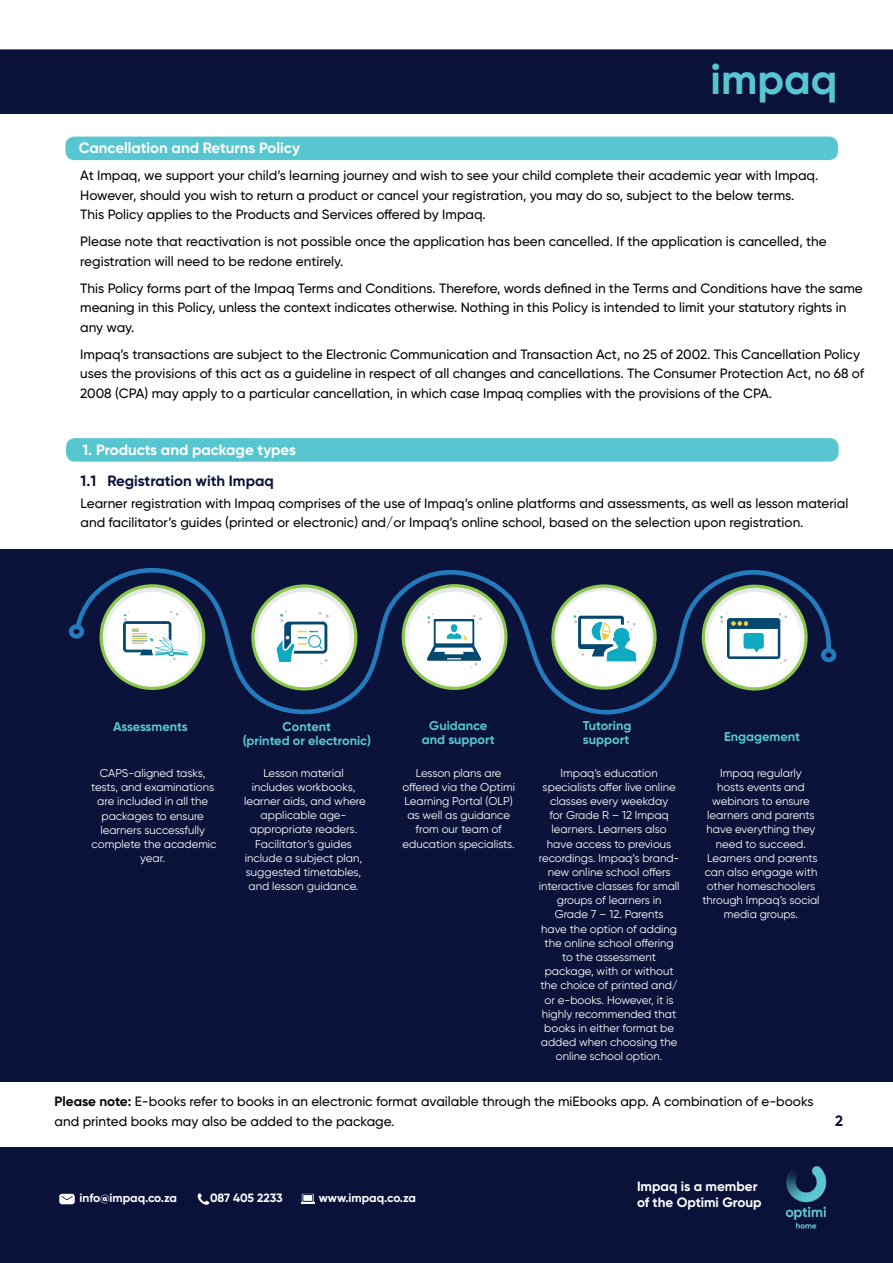
<style>
.page{position:relative;width:893px;height:1263px;background:#fff}
.page>*{position:absolute;margin:0;border:0;box-sizing:border-box;transform-origin:0 0}
.t1{font:700 42.6px "Gilroy";color:#58c6d0}
.t2{font:700 15px "Gilroy";color:#fff}
.t3{font:700 15px "Gilroy";color:#0b123a}
.t4{font:500 13.5px/19.5px "Gilroy";color:#040503}
.t5{font:700 13.5px/16.2px "Gilroy";color:#fff}
.t6{font:700 12.75px/14.2px "Gilroy";color:#59c6d1;text-align:center}
.t7{font:700 12.75px "Gilroy";color:#58c6d0}
.t8{font:700 12px "Gilroy";color:#fff}
.t9{font:11.4px/14.2px "Gilroy";color:#fff;text-align:center}
.s1{font-weight:700}
</style>
<div class="page">
<div style="left:0;top:49px;width:893px;height:65px;background:#0b123a"></div>
<div style="left:0;top:1148px;width:893px;height:115px;background:#0b123a"></div>
<div style="left:59px;top:1194px;width:16px;height:10px;background:#fff;border-radius:3px"></div>
<svg style="left:61px;top:1196px;width:12px;height:4px"></svg>
<svg style="left:198px;top:1193px;width:11px;height:12px"></svg>
<div style="left:302px;top:1194px;width:12px;height:8px;background:#fff;border-radius:2px"></div>
<div style="left:302px;top:1194px;width:11px;height:8px;border:1px solid #0b123a;border-radius:2px"></div>
<svg style="left:301px;top:1202px;width:14px;height:2px"></svg>
<img style="left:785px;top:1159px;width:42px;height:69px">
<div style="left:66px;top:438px;width:773px;height:24px;background:#58c6d0;border-radius:9px"></div>
<div style="left:0;top:549px;width:893px;height:532px;background:#0c133a"></div>
<svg style="left:81px;top:568px;width:741px;height:147px"></svg>
<svg style="left:68px;top:610px;width:769px;height:58px"></svg>
<div style="left:65px;top:137px;width:773px;height:23px;background:#58c6d0;border-radius:9px"></div>
<h1 class="t1" style="left:711px;top:52px;width:128px">impaq</h1>
<p class="t2" style="left:79px;top:138px;width:223px">Cancellation and Returns Policy</p>
<p class="t4" style="left:80px;top:166px;width:740px">At Impaq, we support your child’s learning journey and wish to see your child complete their academic year with Impaq.<br>However, should you wish to return a product or cancel your registration, you may do so, subject to the below terms.<br>This Policy applies to the Products and Services offered by Impaq.</p>
<p class="t4" style="left:80px;top:231px;width:748px">Please note that reactivation is not possible once the application has been cancelled. If the application is cancelled, the registration will need to be redone entirely.</p>
<p class="t4" style="left:80px;top:278px;width:784px">This Policy forms part of the Impaq Terms and Conditions. Therefore, words defined in the Terms and Conditions have the same meaning in this Policy, unless the context indicates otherwise. Nothing in this Policy is intended to limit your statutory rights in any way.</p>
<p class="t4" style="left:80px;top:344px;width:785px">Impaq’s transactions are subject to the Electronic Communication and Transaction Act, no 25 of 2002. This Cancellation Policy uses the provisions of this act as a guideline in respect of all changes and cancellations. The Consumer Protection Act, no 68 of<br>2008 (CPA) may apply to a particular cancellation, in which case Impaq complies with the provisions of the CPA.</p>
<p class="t2" style="left:83px;top:440px;width:215px">1. Products and package types</p>
<p class="t4" style="left:81px;top:493px;width:769px">Learner registration with Impaq comprises of the use of Impaq’s online platforms and assessments, as well as lesson material and facilitator’s guides (printed or electronic) and/or Impaq’s online school, based on the selection upon registration.</p>
<p class="t3" style="left:81px;top:471px;width:195px">1.1 Registration with Impaq</p>
<p class="t6" style="left:113px;top:719px;width:76px">Assessments</p>
<p class="t6" style="left:243px;top:719px;width:130px">Content<br>(printed or electronic)</p>
<p class="t6" style="left:422px;top:718px;width:75px">Guidance and support</p>
<p class="t6" style="left:583px;top:718px;width:50px;text-align:left">Tutoring support</p>
<p class="t7" style="left:724px;top:728px;width:78px">Engagement</p>
<p class="t9" style="left:91px;top:766px;width:127px">CAPS-aligned tasks, tests, and examinations are included in all the packages to ensure learners successfully complete the academic year.</p>
<p class="t9" style="left:244px;top:765px;width:123px">Lesson material includes workbooks, learner aids, and where applicable age&shy;appropriate readers.<br>Facilitator’s guides include a subject plan, suggested timetables, and lesson guidance.</p>
<p class="t9" style="left:402px;top:765px;width:114px">Lesson plans are offered via the Optimi<br>Learning Portal (OLP) as well as guidance from our team of education specialists.</p>
<p class="t9" style="left:539px;top:765px;width:142px">Impaq’s education specialists offer live online classes every weekday<br>for Grade R – 12 Impaq learners. Learners also have access to previous recordings. Impaq’s brand&shy;new online school offers interactive classes for small groups of learners in<br>Grade 7 – 12. Parents<br>have the option of adding the online school offering to the assessment package, with or without the choice of printed and/ or e-books. However, it is highly recommended that books in either format be added when choosing the online school option.</p>
<p class="t9" style="left:702px;top:765px;width:119px">Impaq regularly<br>hosts events and webinars to ensure learners and parents have everything they need to succeed.<br>Learners and parents can also engage with other homeschoolers through Impaq’s social media groups.</p>
<p class="t4" style="left:55px;top:1091px;width:760px"><span class="s1">Please note:</span> E-books refer to books in an electronic format available through the miEbooks app. A combination of e-books and printed books may also be added to the package.</p>
<p class="t3" style="left:835px;top:1112px;width:9px">2</p>
<p class="t8" style="left:79px;top:1190px;width:99px">info@impaq.co.za</p>
<p class="t8" style="left:210px;top:1190px;width:74px">087 405 2233</p>
<p class="t8" style="left:319px;top:1190px;width:99px">www.impaq.co.za</p>
<p class="t5" style="left:637px;top:1178px;width:126px">Impaq is a member of the Optimi Group</p>
</div>
